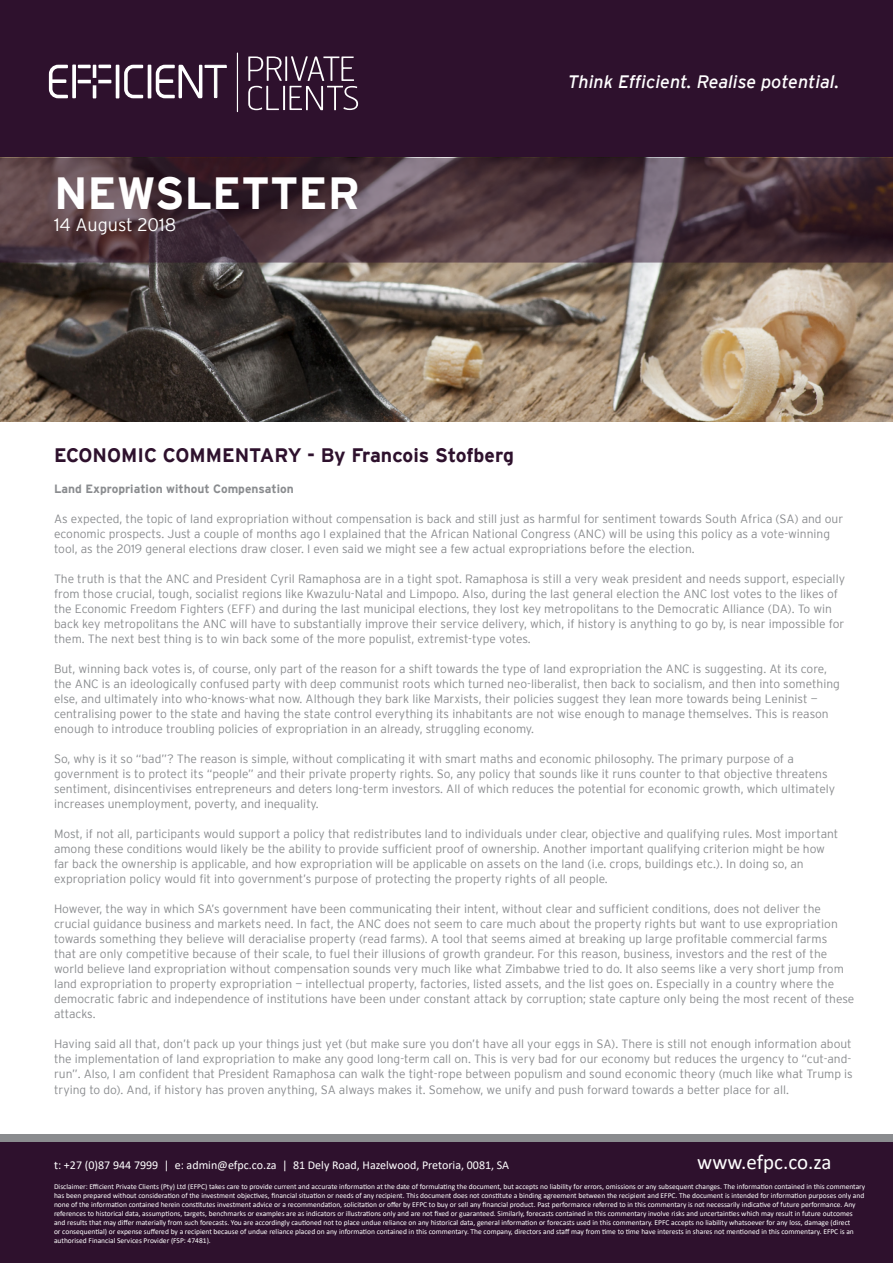
<style>
.page{position:relative;width:893px;height:1263px;background:#fff}
.page>*{position:absolute;margin:0;border:0;box-sizing:border-box;transform-origin:0 0}
.t1{font:700 45px "Interstate";color:#fff}
.t2{font:21px "Calibri";color:#fff}
.t3{font:700 19.5px "Interstate";color:#2e112d}
.t4{font:italic 18px "Interstate";color:#fff}
.t5{font:300 18px "Interstate";color:#fff}
.t6{font:300 12px/15px "Interstate";color:#8a8c8f}
.t7{font:12px "Calibri";color:#fff}
.t8{font:700 12px "Interstate";color:#8a8c8f}
.t9{font:7.5px/9px "Calibri";color:#fff}
</style>
<div class="page">
<div style="left:1px;top:1px;width:891px;height:372px;background:#2e112d"></div>
<img style="left:0;top:263px;width:893px;height:158px">
<svg style="left:0;top:158px;width:893px;height:105px"></svg>
<svg style="left:248px;top:56px;width:110px;height:54px"></svg>
<svg style="left:49px;top:64px;width:178px;height:34px"></svg>
<hr style="left:237px;top:53px;width:1px;height:59px;background:#fff">
<div style="left:0;top:1141px;width:893px;height:122px;background:#2e112d"></div>
<div style="left:0;top:1135px;width:893px;height:7px;background:#8a8c8f"></div>
<p class="t1" style="left:54px;top:168px;width:307px">NEWSLETTER</p>
<p class="t5" style="left:54px;top:214px;width:124px">14 August 2018</p>
<p class="t4" style="left:568px;top:72px;width:273px">Think Efficient. Realise potential.</p>
<p class="t3" style="left:54px;top:444px;width:462px">ECONOMIC COMMENTARY - By Francois Stofberg</p>
<p class="t8" style="left:54px;top:482px;width:241px">Land Expropriation without Compensation</p>
<p class="t6" style="left:54px;top:511px;width:791px">As expected, the topic of land expropriation without compensation is back and still just as harmful for sentiment towards South Africa (SA) and our economic prospects. Just a couple of months ago I explained that the African National Congress (ANC) will be using this policy as a vote-winning tool, as the 2019 general elections draw closer. I even said we might see a few actual expropriations before the election.</p>
<p class="t6" style="left:54px;top:571px;width:792px">The truth is that the ANC and President Cyril Ramaphosa are in a tight spot. Ramaphosa is still a very weak president and needs support, especially from those crucial, tough, socialist regions like Kwazulu-Natal and Limpopo. Also, during the last general election the ANC lost votes to the likes of the Economic Freedom Fighters (EFF) and during the last municipal elections, they lost key metropolitans to the Democratic Alliance (DA). To win back key metropolitans the ANC will have to substantially improve their service delivery, which, if history is anything to go by, is near impossible for them. The next best thing is to win back some of the more populist, extremist-type votes.</p>
<p class="t6" style="left:54px;top:661px;width:787px">But, winning back votes is, of course, only part of the reason for a shift towards the type of land expropriation the ANC is suggesting. At its core, the ANC is an ideologically confused party with deep communist roots which turned neo-liberalist, then back to socialism, and then into something else, and ultimately into who-knows-what now. Although they bark like Marxists, their policies suggest they lean more towards being Leninist — centralising power to the state and having the state control everything its inhabitants are not wise enough to manage themselves. This is reason enough to introduce troubling policies of expropriation in an already, struggling economy.</p>
<p class="t6" style="left:54px;top:751px;width:783px">So, why is it so “bad”? The reason is simple, without complicating it with smart maths and economic philosophy. The primary purpose of a government is to protect its “people” and their private property rights. So, any policy that sounds like it runs counter to that objective threatens sentiment, disincentivises entrepreneurs and deters long-term investors. All of which reduces the potential for economic growth, which ultimately increases unemployment, poverty, and inequality.</p>
<p class="t6" style="left:54px;top:826px;width:786px">Most, if not all, participants would support a policy that redistributes land to individuals under clear, objective and qualifying rules. Most important among these conditions would likely be the ability to provide sufficient proof of ownership. Another important qualifying criterion might be how far back the ownership is applicable, and how expropriation will be applicable on assets on the land (i.e. crops, buildings etc.). In doing so, an expropriation policy would fit into government’s purpose of protecting the property rights of all people.</p>
<p class="t6" style="left:54px;top:901px;width:802px">However, the way in which SA’s government have been communicating their intent, without clear and sufficient conditions, does not deliver the crucial guidance business and markets need. In fact, the ANC does not seem to care much about the property rights but want to use expropriation towards something they believe will deracialise property (read farms). A tool that seems aimed at breaking up large profitable commercial farms<br>that are only competitive because of their scale, to fuel their illusions of growth grandeur. For this reason, business, investors and the rest of the world believe land expropriation without compensation sounds very much like what Zimbabwe tried to do. It also seems like a very short jump from land expropriation to property expropriation — intellectual property, factories, listed assets, and the list goes on. Especially in a country where the democratic fabric and independence of institutions have been under constant attack by corruption; state capture only being the most recent of these attacks.</p>
<p class="t6" style="left:54px;top:1036px;width:800px;text-align:justify">Having said all that, don’t pack up your things just yet (but make sure you don’t have all your eggs in SA). There is still not enough information about the implementation of land expropriation to make any good long-term call on. This is very bad for our economy but reduces the urgency to “cut-and&shy;run”. Also, I am confident that President Ramaphosa can walk the tight-rope between populism and sound economic theory (much like what Trump is trying to do). And, if history has proven anything, SA always makes it. Somehow, we unify and push forward towards a better place for all.</p>
<p class="t2" style="left:697px;top:1147px;width:136px">www.efpc.co.za</p>
<p class="t7" style="left:54px;top:1157px;width:457px">t: +27 (0)87 944 7999 | e: admin@efpc.co.za | 81 Dely Road, Hazelwood, Pretoria, 0081, SA</p>
<p class="t9" style="left:54px;top:1182px;width:813px">Disclaimer: Efficient Private Clients (Pty) Ltd (EFPC) takes care to provide current and accurate information at the date of formulating the document, but accepts no liability for errors, omissions or any subsequent changes. The information contained in this commentary has been prepared without consideration of the investment objectives, financial situation or needs of any recipient. This document does not constitute a binding agreement between the recipient and EFPC. The document is intended for information purposes only and none of the information contained herein constitutes investment advice or a recommendation, solicitation or offer by EFPC to buy or sell any financial product. Past performance referred to in this commentary is not necessarily indicative of future performance. Any references to historical data, assumptions, targets, benchmarks or examples are as indicators or illustrations only and are not fixed or guaranteed. Similarly, forecasts contained in this commentary involve risks and uncertainties which may result in future outcomes and results that may differ materially from such forecasts. You are accordingly cautioned not to place undue reliance on any historical data, general information or forecasts used in this commentary. EPFC accepts no liability whatsoever for any loss, damage (direct<br>or consequential) or expense suffered by a recipient because of undue reliance placed on any information contained in this commentary. The company, directors and staff may from time to time have interests in shares not mentioned in this commentary. EFPC is an authorised Financial Services Provider (FSP: 47481).</p>
</div>
